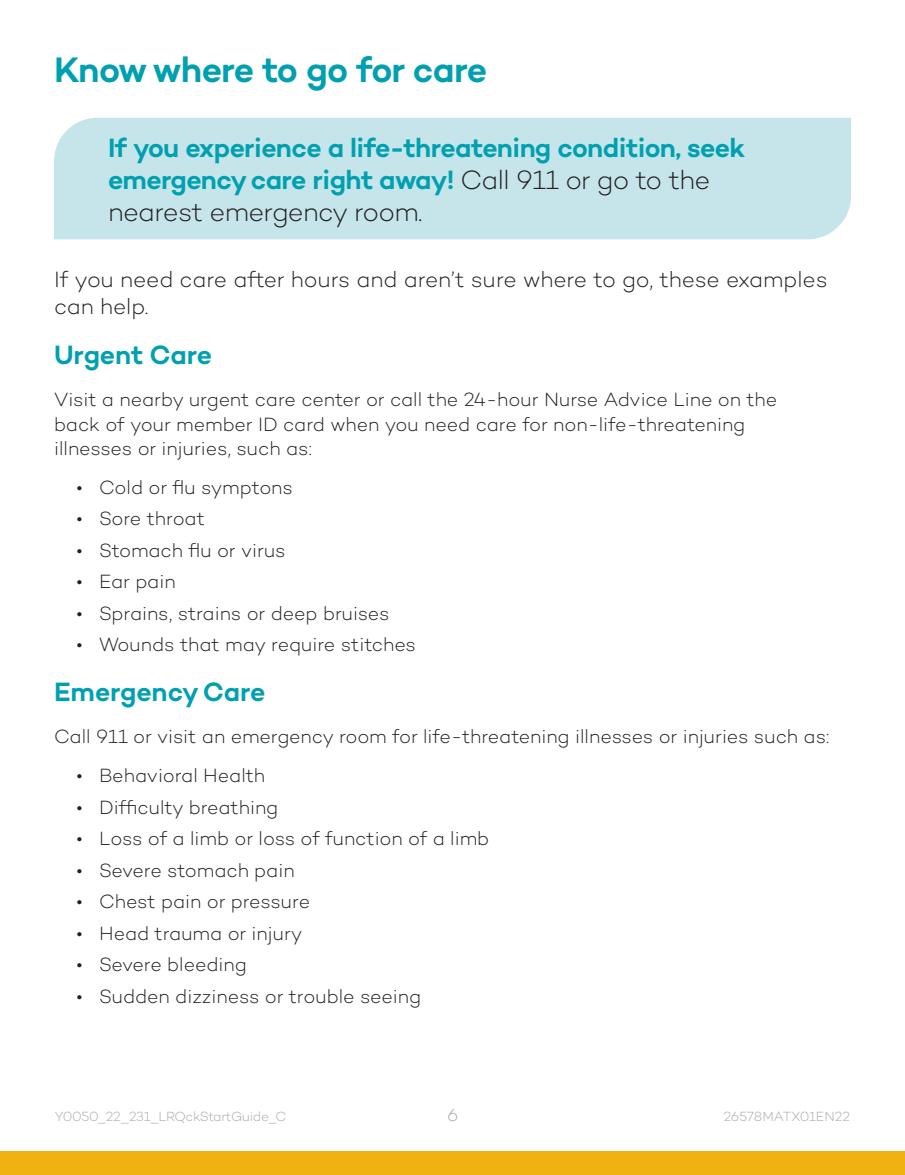
<style>
.page{position:relative;width:905px;height:1175px;background:#fff}
.page>*{position:absolute;margin:0;border:0;box-sizing:border-box;transform-origin:0 0}
.t1{font:600 36px "Campton";letter-spacing:-.03em;color:#00a0b0}
.t2{font:600 27px/32.4px "Campton";letter-spacing:-.02em;color:#00a0b0}
.t3{font:300 22.5px/27px "Campton";letter-spacing:-.005em;color:#231f20}
.t4{font:300 19.5px/24px "Campton";letter-spacing:-.005em;color:#231f20}
.t5{font:300 18px "Campton";color:#a8a9ad}
.t6{font:300 13.5px "Campton";letter-spacing:-.02em;color:#a8a9ad}
.t7{font:300 13.5px "Campton";color:#a8a9ad}
.s1{font-weight:300;color:#231f20}
</style>
<div class="page">
<div style="left:0;top:1151px;width:905px;height:24px;background:#efb211"></div>
<div style="left:54px;top:118px;width:797px;height:121px;background:#c5e5ea"></div>
<h2 class="t1" style="left:54px;top:47px;width:434px">Know where to go for care</h2>
<p class="t2" style="left:108px;top:130px;width:638px">If you experience a life-threatening condition, seek emergency care right away! <span class="s1">Call 911 or go to the nearest emergency room.</span></p>
<p class="t3" style="left:54px;top:266px;width:775px">If you need care after hours and aren’t sure where to go, these examples can help.</p>
<h3 class="t2" style="left:54px;top:338px;width:160px">Urgent Care</h3>
<p class="t4" style="left:54px;top:387px;width:725px">Visit a nearby urgent care center or call the 24-hour Nurse Advice Line on the back of your member ID card when you need care for non-life-threatening illnesses or injuries, such as:</p>
<p class="t4" style="left:77px;top:474px;width:218px">• Cold or fu symptons</p>
<p class="t4" style="left:77px;top:506px;width:130px">• Sore throat</p>
<p class="t4" style="left:77px;top:537px;width:211px">• Stomach fu or virus</p>
<p class="t4" style="left:77px;top:569px;width:101px">• Ear pain</p>
<p class="t4" style="left:77px;top:600px;width:314px">• Sprains, strains or deep bruises</p>
<p class="t4" style="left:77px;top:632px;width:341px">• Wounds that may require stitches</p>
<h3 class="t2" style="left:54px;top:675px;width:213px">Emergency Care</h3>
<p class="t4" style="left:54px;top:724px;width:776px">Call 911 or visit an emergency room for life-threatening illnesses or injuries such as:</p>
<p class="t4" style="left:77px;top:763px;width:190px">• Behavioral Health</p>
<p class="t4" style="left:77px;top:795px;width:203px">• Diffculty breathing</p>
<p class="t4" style="left:77px;top:826px;width:414px">• Loss of a limb or loss of function of a limb</p>
<p class="t4" style="left:77px;top:858px;width:220px">• Severe stomach pain</p>
<p class="t4" style="left:77px;top:889px;width:235px">• Chest pain or pressure</p>
<p class="t4" style="left:77px;top:921px;width:227px">• Head trauma or injury</p>
<p class="t4" style="left:77px;top:952px;width:172px">• Severe bleeding</p>
<p class="t4" style="left:77px;top:984px;width:346px">• Sudden dizziness or trouble seeing</p>
<p class="t6" style="left:55px;top:1108px;width:233px">Y0050_22_231_LRQckStartGuide_C</p>
<p class="t5" style="left:447px;top:1103px;width:13px">6</p>
<p class="t7" style="left:723px;top:1108px;width:128px">26578MATX01EN22</p>
</div>
